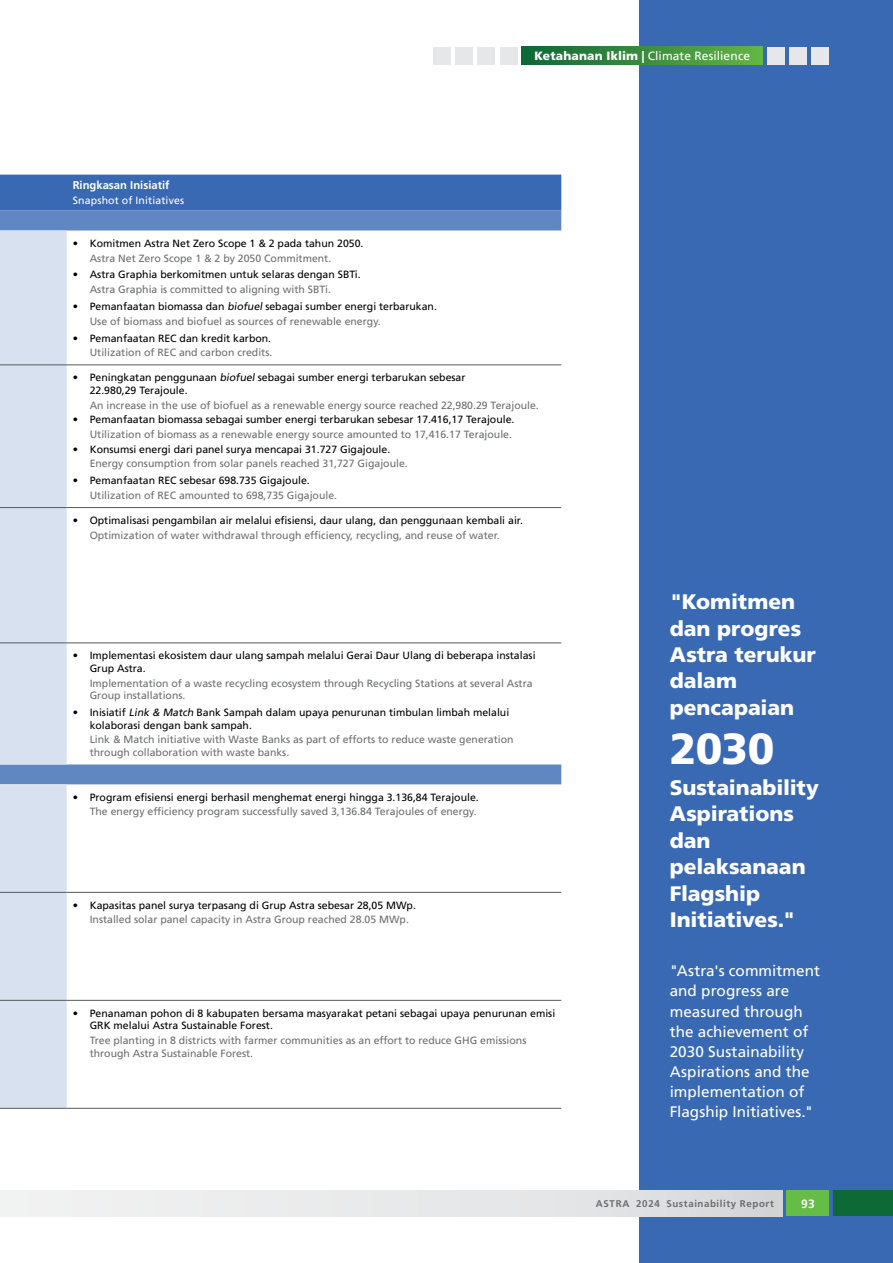
<style>
.page{position:relative;width:893px;height:1263px;background:#fff}
.page>*{position:absolute;margin:0;border:0;box-sizing:border-box;transform-origin:0 0}
.t1{font:900 43.5px "Frutiger LT Std";color:#fff}
.t2{font:900 21px/26.4px "Frutiger LT Std";color:#fff}
.t3{font:15.3px/20.2px "Frutiger LT Std";color:#fff}
.t4{font:12px "Frutiger LT Std";letter-spacing:.01em;color:#fff}
.t5{font:700 12px "Frutiger LT Std";color:#fff}
.t6{font:700 11.25px "Frutiger LT Std";color:#fff}
.t7{font:10.5px/12.6px "Frutiger LT Std";color:#000}
.t8{font:10.5px/12.6px "Frutiger LT Std";color:#6d6e71}
.t9{font:10.5px "Frutiger LT Std";letter-spacing:.015em;color:#fff}
.t10{font:700 9.75px "Frutiger LT Std";letter-spacing:.06em;color:#6d6e71}
.s1{font-weight:900}
.s2{font-style:italic}
.s3{color:#6d6e71}
</style>
<div class="page">
<div style="left:640px;top:0;width:253px;height:1263px;background:#3969b3"></div>
<div style="left:0;top:175px;width:561px;height:36px;background:#3969b3"></div>
<svg style="left:0;top:211px;width:561px;height:573px"></svg>
<div style="left:0;top:230px;width:67px;height:878px;background:#d7e1f0"></div>
<hr style="left:67px;top:365px;width:494px;height:1px;background:#58595b">
<hr style="left:67px;top:507px;width:494px;height:1px;background:#58595b">
<hr style="left:67px;top:643px;width:494px;height:1px;background:#58595b">
<hr style="left:67px;top:892px;width:494px;height:1px;background:#58595b">
<hr style="left:67px;top:1000px;width:494px;height:1px;background:#58595b">
<hr style="left:67px;top:1108px;width:494px;height:1px;background:#58595b">
<hr style="left:0;top:365px;width:67px;height:1px;background:#58595b">
<hr style="left:0;top:507px;width:67px;height:1px;background:#58595b">
<hr style="left:0;top:643px;width:67px;height:1px;background:#58595b">
<hr style="left:0;top:892px;width:67px;height:1px;background:#58595b">
<hr style="left:0;top:1000px;width:67px;height:1px;background:#58595b">
<hr style="left:0;top:1108px;width:67px;height:1px;background:#58595b">
<div style="left:833px;top:1191px;width:60px;height:25px;background:#0d6a36"></div>
<div style="left:787px;top:1191px;width:42px;height:25px;background:#65bc46"></div>
<div style="left:0;top:1191px;width:782px;height:25px;background:linear-gradient(to right,#f4f4f5,#dadbdc)"></div>
<div style="left:522px;top:47px;width:241px;height:18px;background:linear-gradient(to right,#0f6637,#64b446)"></div>
<div style="left:433px;top:47px;width:18px;height:18px;background:#e6e7e8"></div>
<div style="left:477px;top:47px;width:18px;height:18px;background:#e6e7e8"></div>
<div style="left:789px;top:47px;width:18px;height:18px;background:#e6e7e8"></div>
<div style="left:455px;top:47px;width:18px;height:18px;background:#e6e7e8"></div>
<div style="left:767px;top:47px;width:18px;height:18px;background:#e6e7e8"></div>
<div style="left:500px;top:47px;width:17px;height:18px;background:#e6e7e8"></div>
<div style="left:811px;top:47px;width:18px;height:18px;background:#e6e7e8"></div>
<p class="t4" style="left:534px;top:49px;width:217px"><span class="s1">Ketahanan Iklim |</span> Climate Resilience</p>
<p class="t6" style="left:73px;top:179px;width:98px">Ringkasan Inisiatif</p>
<p class="t9" style="left:73px;top:194px;width:113px">Snapshot of Initiatives</p>
<p class="t7" style="left:73px;top:237px;width:292px">• Komitmen Astra Net Zero Scope 1 &amp; 2 pada tahun 2050.</p>
<p class="t8" style="left:90px;top:252px;width:243px">Astra Net Zero Scope 1 &amp; 2 by 2050 Commitment.</p>
<p class="t7" style="left:73px;top:269px;width:289px">• Astra Graphia berkomitmen untuk selaras dengan SBTi.</p>
<p class="t8" style="left:90px;top:283px;width:243px">Astra Graphia is committed to aligning with SBTi.</p>
<p class="t7" style="left:90px;top:299px;width:349px;line-height:14.7px;text-indent:-17px">• Pemanfaatan biomassa dan <span class="s2">biofuel</span> sebagai sumber energi terbarukan.<br><span class="s3">Use of biomass and biofuel as sources of renewable energy.</span></p>
<p class="t7" style="left:73px;top:332px;width:200px">• Pemanfaatan REC dan kredit karbon.</p>
<p class="t8" style="left:90px;top:346px;width:184px">Utilization of REC and carbon credits.</p>
<p class="t7" style="left:90px;top:371px;width:377px;text-indent:-17px">• Peningkatan penggunaan <span class="s2">biofuel</span> sebagai sumber energi terbarukan sebesar<br>22.980,29 Terajoule.</p>
<p class="t8" style="left:90px;top:399px;width:451px">An increase in the use of biofuel as a renewable energy source reached 22,980.29 Terajoule.</p>
<p class="t7" style="left:73px;top:413px;width:443px">• Pemanfaatan biomassa sebagai sumber energi terbarukan sebesar 17.416,17 Terajoule.</p>
<p class="t8" style="left:90px;top:428px;width:424px">Utilization of biomass as a renewable energy source amounted to 17,416.17 Terajoule.</p>
<p class="t7" style="left:73px;top:443px;width:319px">• Konsumsi energi dari panel surya mencapai 31.727 Gigajoule.</p>
<p class="t8" style="left:90px;top:458px;width:320px">Energy consumption from solar panels reached 31,727 Gigajoule.</p>
<p class="t7" style="left:73px;top:474px;width:239px">• Pemanfaatan REC sebesar 698.735 Gigajoule.</p>
<p class="t8" style="left:90px;top:489px;width:249px">Utilization of REC amounted to 698,735 Gigajoule.</p>
<p class="t7" style="left:73px;top:514px;width:452px">• Optimalisasi pengambilan air melalui efisiensi, daur ulang, dan penggunaan kembali air.</p>
<p class="t8" style="left:90px;top:529px;width:411px">Optimization of water withdrawal through efficiency, recycling, and reuse of water.</p>
<p class="t7" style="left:90px;top:649px;width:447px;text-indent:-17px">• Implementasi ekosistem daur ulang sampah melalui Gerai Daur Ulang di beberapa instalasi<br>Grup Astra.</p>
<p class="t8" style="left:90px;top:677px;width:444px">Implementation of a waste recycling ecosystem through Recycling Stations at several Astra<br>Group installations.</p>
<p class="t7" style="left:90px;top:706px;width:421px;text-indent:-17px">• Inisiatif <span class="s2">Link &amp; Match</span> Bank Sampah dalam upaya penurunan timbulan limbah melalui kolaborasi dengan bank sampah.</p>
<p class="t8" style="left:90px;top:733px;width:425px">Link &amp; Match initiative with Waste Banks as part of efforts to reduce waste generation through collaboration with waste banks.</p>
<p class="t7" style="left:73px;top:791px;width:408px">• Program efisiensi energi berhasil menghemat energi hingga 3.136,84 Terajoule.</p>
<p class="t8" style="left:90px;top:805px;width:388px">The energy efficiency program successfully saved 3,136.84 Terajoules of energy.</p>
<p class="t7" style="left:73px;top:899px;width:345px">• Kapasitas panel surya terpasang di Grup Astra sebesar 28,05 MWp.</p>
<p class="t8" style="left:90px;top:913px;width:321px">Installed solar panel capacity in Astra Group reached 28.05 MWp.</p>
<p class="t7" style="left:90px;top:1007px;width:467px;text-indent:-17px">• Penanaman pohon di 8 kabupaten bersama masyarakat petani sebagai upaya penurunan emisi<br>GRK melalui Astra Sustainable Forest.</p>
<p class="t8" style="left:90px;top:1034px;width:438px">Tree planting in 8 districts with farmer communities as an effort to reduce GHG emissions through Astra Sustainable Forest.</p>
<h2 class="t2" style="left:670px;top:588px;width:148px">"Komitmen dan progres<br>Astra terukur dalam pencapaian</h2>
<h1 class="t1" style="left:670px;top:723px;width:106px">2030</h1>
<h2 class="t2" style="left:670px;top:774px;width:151px">Sustainability<br>Aspirations dan pelaksanaan<br>Flagship<br>Initiatives."</h2>
<h3 class="t3" style="left:670px;top:961px;width:152px">"Astra's commitment and progress are measured through the achievement of<br>2030 Sustainability<br>Aspirations and the implementation of<br>Flagship Initiatives."</h3>
<p class="t10" style="left:596px;top:1198px;width:180px">ASTRA 2024 Sustainability Report</p>
<p class="t5" style="left:801px;top:1196px;width:15px">93</p>
</div>
